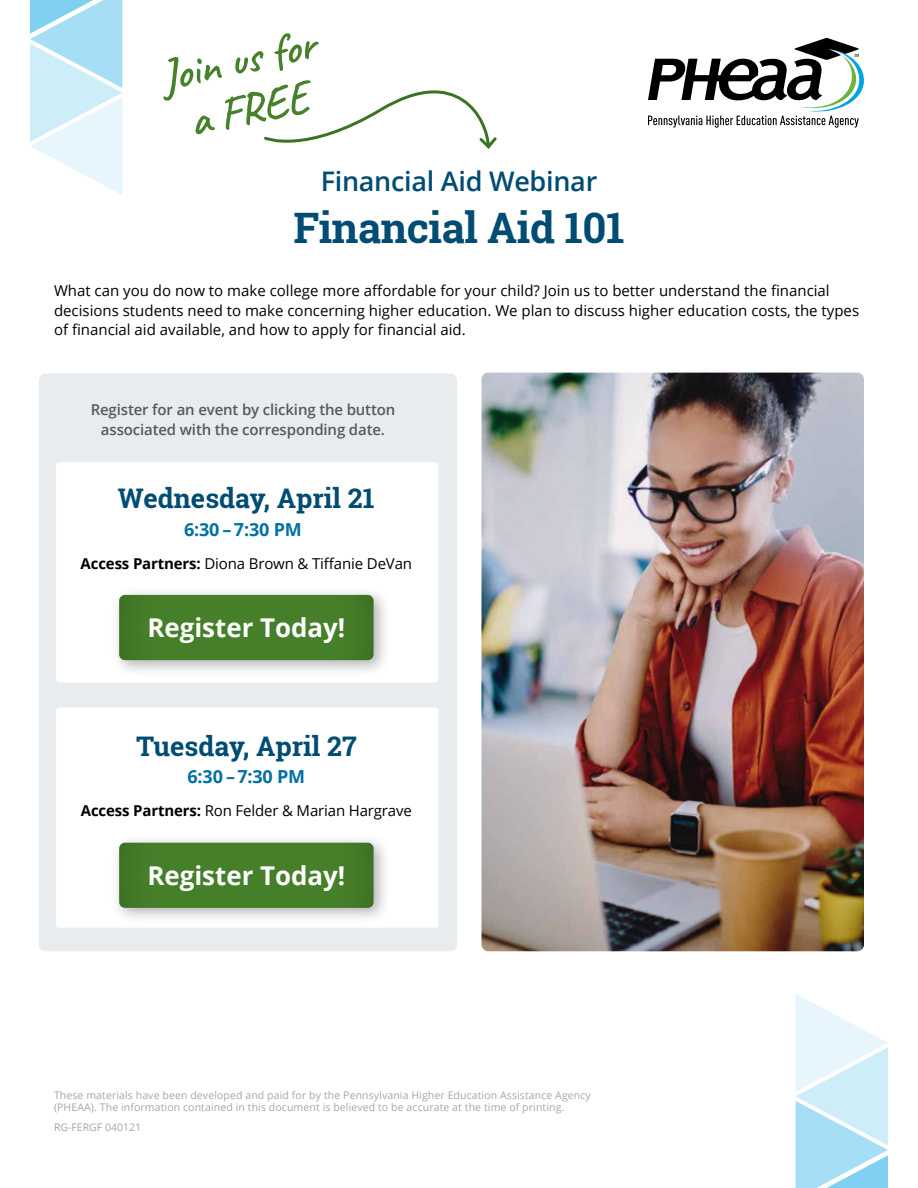
<style>
.page{position:relative;width:918px;height:1188px;background:#fff}
.page>*{position:absolute;margin:0;border:0;box-sizing:border-box;transform-origin:0 0}
.t1{font:600 45.75px "Caveat";color:#48812b}
.t2{font:700 42px "Roboto Slab";letter-spacing:-.01em;color:#004c73}
.t3{font:700 27px "Roboto Slab";color:#004c73}
.t4{font:600 27px "Open Sans";letter-spacing:-.01em;color:#004c73}
.t5{font:700 25.95px "Open Sans";color:#fff}
.t6{font:700 18px "Open Sans";letter-spacing:-.01em;color:#0071a5}
.t7{font:15px/19.5px "Open Sans";color:#000}
.t8{font:600 15px/19.5px "Open Sans";letter-spacing:-.01em;color:#525b61;text-align:center}
.t9{font:10.5px/12px "Open Sans";letter-spacing:.01em;color:#9fa8ae}
.s1{font-weight:700}
</style>
<div class="page">
<div style="left:39px;top:374px;width:418px;height:577px;background:#e9ecee;border-radius:7px"></div>
<div style="left:56px;top:462px;width:383px;height:220px;background:#fff;border-radius:3px"></div>
<div style="left:56px;top:708px;width:383px;height:220px;background:#fff;border-radius:3px"></div>
<div style="left:110px;top:586px;width:281px;height:92px;background:#000;opacity:.3"></div>
<svg style="left:119px;top:595px;width:255px;height:65px;background:#457d29"></svg>
<div style="left:110px;top:834px;width:281px;height:91px;background:#000;opacity:.3"></div>
<svg style="left:119px;top:843px;width:255px;height:65px;background:#457d2a"></svg>
<img style="left:482px;top:373px;width:382px;height:578px">
<svg style="left:648px;top:38px;width:216px;height:90px"></svg>
<svg style="left:30px;top:0;width:92px;height:195px"></svg>
<svg style="left:796px;top:994px;width:92px;height:194px"></svg>
<svg style="left:264px;top:90px;width:233px;height:59px"></svg>
<p class="t1" style="left:155px;top:50px;width:158px;rotate:-13deg">Join us for</p>
<p class="t1" style="left:183px;top:94px;width:121px;rotate:-13deg">a FREE</p>
<p class="t4" style="left:321px;top:163px;width:278px">Financial Aid Webinar</p>
<p class="t2" style="left:293px;top:199px;width:333px">Financial Aid 101</p>
<p class="t7" style="left:54px;top:281px;width:807px">What can you do now to make college more affordable for your child? Join us to better understand the financial decisions students need to make concerning higher education. We plan to discuss higher education costs, the types of financial aid available, and how to apply for financial aid.</p>
<p class="t8" style="left:91px;top:400px;width:306px">Register for an event by clicking the button associated with the corresponding date.</p>
<p class="t3" style="left:118px;top:480px;width:258px">Wednesday, April 21</p>
<p class="t6" style="left:184px;top:516px;width:119px">6:30 – 7:30 PM</p>
<p class="t7" style="left:81px;top:553px;width:333px"><span class="s1">Access Partners:</span> Diona Brown &amp; Tiffanie DeVan</p>
<p class="t5" style="left:147px;top:610px;width:199px">Register Today!</p>
<p class="t3" style="left:136px;top:728px;width:222px">Tuesday, April 27</p>
<p class="t6" style="left:188px;top:764px;width:119px">6:30 – 7:30 PM</p>
<p class="t7" style="left:81px;top:801px;width:333px"><span class="s1">Access Partners:</span> Ron Felder &amp; Marian Hargrave</p>
<p class="t5" style="left:147px;top:857px;width:199px">Register Today!</p>
<p class="t9" style="left:54px;top:1089px;width:538px">These materials have been developed and paid for by the Pennsylvania Higher Education Assistance Agency (PHEAA). The information contained in this document is believed to be accurate at the time of printing.</p>
<p class="t9" style="left:54px;top:1121px;width:89px">RG-FERGF 040121</p>
</div>
